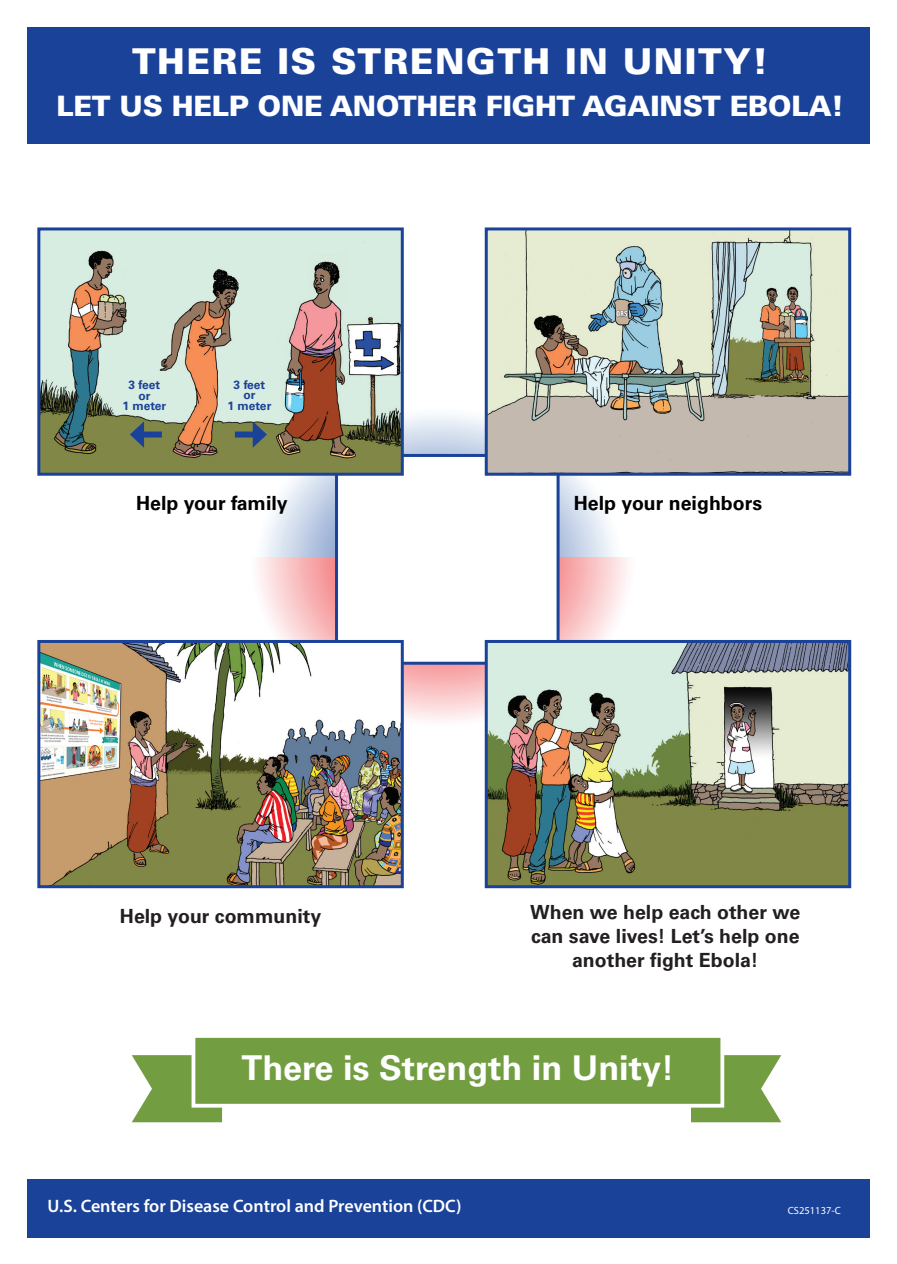
<style>
.page{position:relative;width:897px;height:1264px;background:#fff}
.page>*{position:absolute;margin:0;border:0;box-sizing:border-box;transform-origin:0 0}
.t1{font:900 35.7px "Univers LT Std";letter-spacing:.04em;color:#fff}
.t2{font:700 34.2px "Univers LT Std";color:#fff}
.t3{font:900 28.2px "Univers LT Std";letter-spacing:-.01em;color:#fff}
.t4{font:700 19.5px/24px "Univers LT Std";color:#231f20;text-align:center}
.t5{font:700 19.5px "Univers LT Std";color:#000}
.t6{font:600 18px "Myriad Pro";color:#fff}
.t7{font:700 12px/10.5px "Univers LT Std";color:#1b4299;text-align:center}
.t8{font:10.5px "Myriad Pro";color:#fff}
</style>
<div class="page">
<svg style="left:264px;top:415px;width:349px;height:142px"></svg>
<svg style="left:258px;top:557px;width:370px;height:163px;background:#f9cbcc"></svg>
<div style="left:335px;top:454px;width:224px;height:211px;background:#fff;border:3px solid #1b4299"></div>
<div style="left:27px;top:1179px;width:842px;height:58px;background:#1b4299"></div>
<div style="left:27px;top:27px;width:842px;height:117px;background:#1b4299"></div>
<img style="left:41px;top:231px;width:359px;height:241px">
<div style="left:37px;top:227px;width:367px;height:249px;border:3px solid #1b4299"></div>
<img style="left:41px;top:644px;width:359px;height:240px">
<div style="left:37px;top:640px;width:367px;height:248px;border:3px solid #1b4299"></div>
<img style="left:488px;top:231px;width:359px;height:241px">
<div style="left:484px;top:227px;width:367px;height:249px;border:3px solid #1b4299"></div>
<img style="left:488px;top:644px;width:359px;height:240px">
<div style="left:484px;top:640px;width:367px;height:248px;border:3px solid #1b4299"></div>
<svg style="left:132px;top:1055px;width:90px;height:67px;background:#88ad5e"></svg>
<svg style="left:691px;top:1055px;width:90px;height:67px;background:#88ad5f"></svg>
<div style="left:191px;top:1034px;width:533px;height:73px;background:#729e41;border:4px solid #fff"></div>
<div style="left:235px;top:431px;width:23px;height:6px;background:#1b4299"></div>
<svg style="left:253px;top:421px;width:14px;height:27px"></svg>
<div style="left:139px;top:431px;width:23px;height:6px;background:#1b4299"></div>
<svg style="left:130px;top:421px;width:14px;height:27px"></svg>
<h1 class="t1" style="left:132px;top:39px;width:637px">THERE IS STRENGTH IN UNITY!</h1>
<h3 class="t3" style="left:57px;top:88px;width:788px">LET US HELP ONE ANOTHER FIGHT AGAINST EBOLA!</h3>
<p class="t7" style="left:122px;top:380px;width:45px">3 feet or<br>1 meter</p>
<p class="t7" style="left:227px;top:379px;width:45px">3 feet or<br>1 meter</p>
<p class="t5" style="left:136px;top:492px;width:153px">Help your family</p>
<p class="t5" style="left:573px;top:492px;width:190px">Help your neighbors</p>
<p class="t4" style="left:120px;top:904px;width:203px">Help your community</p>
<p class="t4" style="left:530px;top:900px;width:271px">When we help each other we can save lives! Let’s help one another fight Ebola!</p>
<h2 class="t2" style="left:241px;top:1047px;width:434px">There is Strength in Unity!</h2>
<p class="t6" style="left:48px;top:1194px;width:415px">U.S. Centers for Disease Control and Prevention (CDC)</p>
<p class="t8" style="left:787px;top:1204px;width:55px">CS251137-C</p>
</div>
